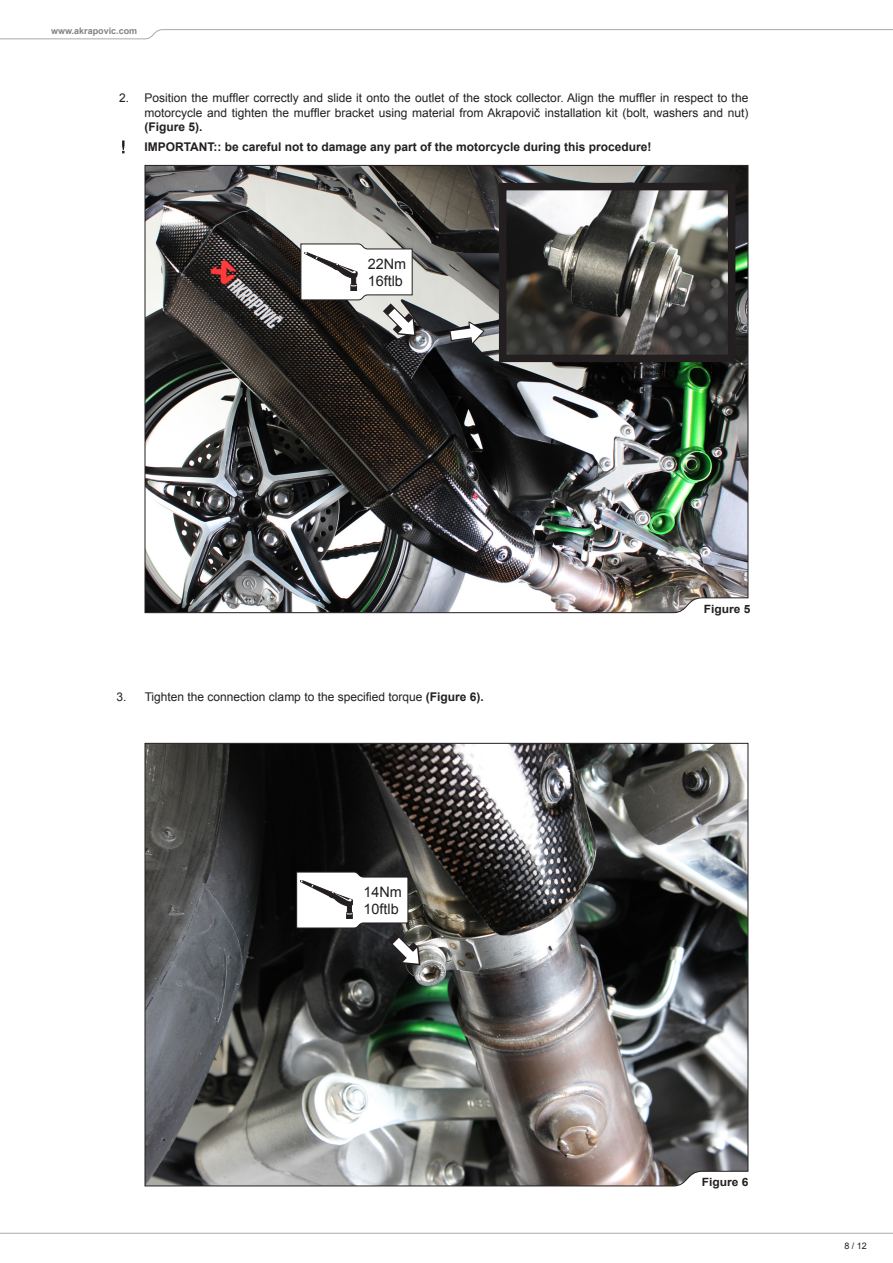
<style>
.page{position:relative;width:893px;height:1263px;background:#fff}
.page>*{position:absolute;margin:0;border:0;box-sizing:border-box;transform-origin:0 0}
.t1{font:14.4px/17.2px "Arial";color:#231f20}
.body_txt_bold{font:12px/14.4px "Arial";color:#231f20;text-align:justify}
.body_txt_bold-2{font:700 12px "Arial";color:#231f20}
.body_txt_bold-3{font:700 11.4px "Arial";color:#231f20;scale:1.05 1}
.t2{font:700 9px "Arial";color:#808285}
.t3{font:9px "Arial";color:#231f20}
.s1{font-weight:700}
</style>
<div class="page">
<svg style="left:0;top:29px;width:893px;height:10px"></svg>
<svg style="left:0;top:1232px;width:893px;height:2px;background:#d2d3d5"></svg>
<img style="left:144px;top:165px;width:605px;height:448px">
<img style="left:144px;top:742px;width:605px;height:445px">
<img style="left:508px;top:192px;width:218px;height:161px">
<div style="left:499px;top:183px;width:236px;height:179px;border:8px solid #231f20"></div>
<svg style="left:449px;top:322px;width:36px;height:22px"></svg>
<svg style="left:300px;top:243px;width:116px;height:93px"></svg>
<svg style="left:296px;top:871px;width:124px;height:94px"></svg>
<svg style="left:122px;top:140px;width:3px;height:13px"></svg>
<p class="t2" style="left:51px;top:25px;width:88px">www.akrapovic.com</p>
<p class="body_txt_bold" style="left:119px;top:91px;width:12px">2.</p>
<p class="body_txt_bold" style="left:145px;top:91px;width:605px">Position the muffler correctly and slide it onto the outlet of the stock collector. Align the muffler in respect to the motorcycle and tighten the muffler bracket using material from Akrapovič installation kit (bolt, washers and nut) <span class="s1">(Figure 5).</span></p>
<p class="body_txt_bold-2" style="left:145px;top:139px;width:508px">IMPORTANT:: be careful not to damage any part of the motorcycle during this procedure!</p>
<p class="t1" style="left:368px;top:255px;width:40px">22Nm<br>16ftlb</p>
<p class="body_txt_bold" style="left:117px;top:690px;width:12px">3.</p>
<p class="body_txt_bold" style="left:145px;top:690px;width:341px">Tighten the connection clamp to the specified torque <span class="s1">(Figure 6).</span></p>
<p class="t1" style="left:363px;top:883px;width:40px">14Nm<br>10ftlb</p>
<p class="body_txt_bold-3" style="left:704px;top:601px;width:46px">Figure 5</p>
<p class="body_txt_bold-3" style="left:702px;top:1175px;width:46px">Figure 6</p>
<p class="t3" style="left:844px;top:1240px;width:24px">8 / 12</p>
</div>
